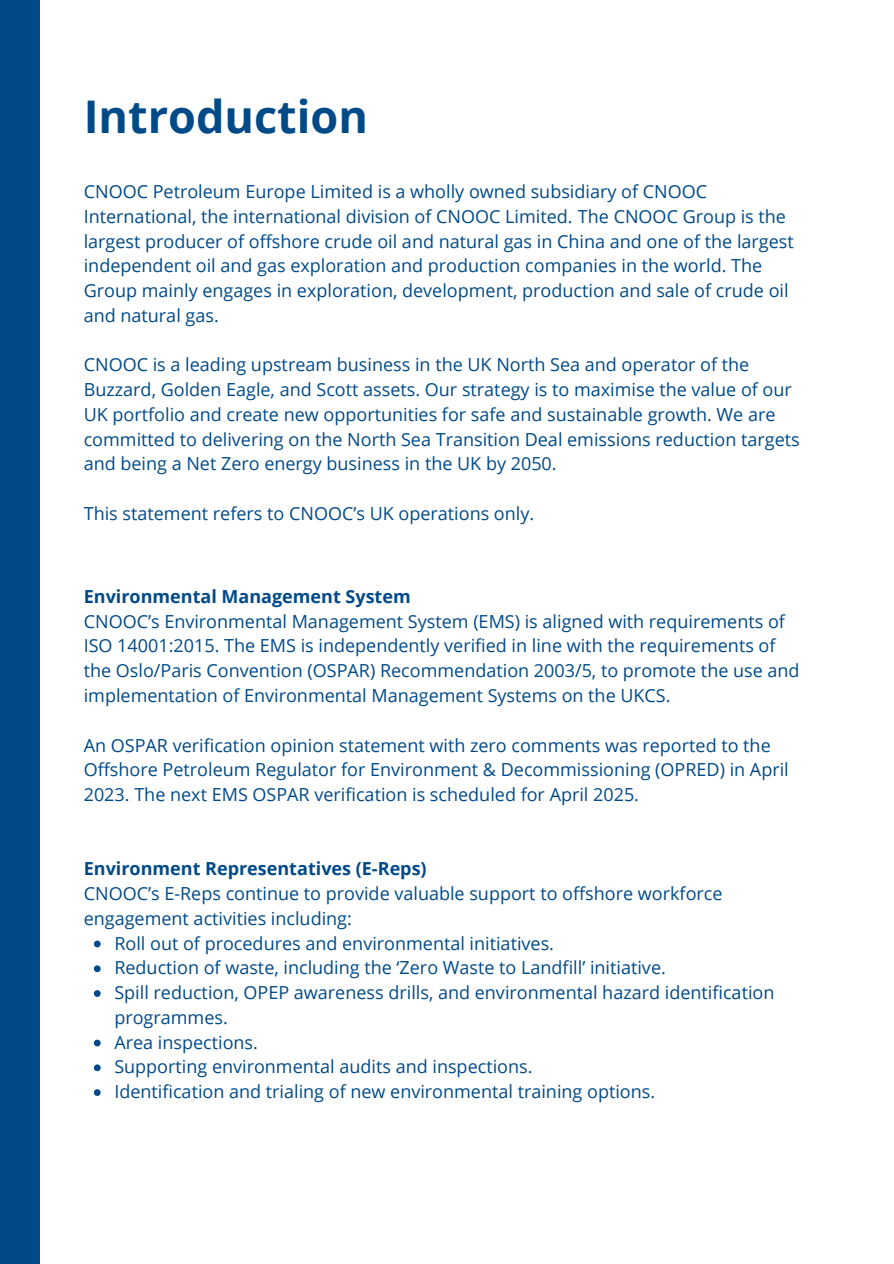
<style>
.page{position:relative;width:894px;height:1264px;background:#fff}
.page>*{position:absolute;margin:0;border:0;box-sizing:border-box;transform-origin:0 0}
.t1{font:700 45px "Open Sans";color:#004a88}
.t2{font:18px/24.8px "Open Sans";color:#004a88}
.t3{font:700 18px "Open Sans";color:#004a88}
</style>
<div class="page">
<div style="left:0;top:0;width:39px;height:1263px;background:#004a88"></div>
<svg style="left:94px;top:940px;width:7px;height:7px"></svg>
<svg style="left:94px;top:965px;width:7px;height:7px"></svg>
<svg style="left:94px;top:990px;width:7px;height:6px"></svg>
<svg style="left:94px;top:1039px;width:7px;height:7px"></svg>
<svg style="left:94px;top:1064px;width:7px;height:7px"></svg>
<svg style="left:94px;top:1089px;width:7px;height:6px"></svg>
<h1 class="t1" style="left:84px;top:85px;width:286px">Introduction</h1>
<p class="t2" style="left:84px;top:179px;width:711px">CNOOC Petroleum Europe Limited is a wholly owned subsidiary of CNOOC International, the international division of CNOOC Limited. The CNOOC Group is the largest producer of offshore crude oil and natural gas in China and one of the largest independent oil and gas exploration and production companies in the world. The Group mainly engages in exploration, development, production and sale of crude oil and natural gas.</p>
<p class="t2" style="left:84px;top:352px;width:717px">CNOOC is a leading upstream business in the UK North Sea and operator of the Buzzard, Golden Eagle, and Scott assets. Our strategy is to maximise the value of our UK portfolio and create new opportunities for safe and sustainable growth. We are committed to delivering on the North Sea Transition Deal emissions reduction targets and being a Net Zero energy business in the UK by 2050.</p>
<p class="t2" style="left:84px;top:500px;width:452px">This statement refers to CNOOC’s UK operations only.</p>
<p class="t3" style="left:84px;top:583px;width:328px">Environmental Management System</p>
<p class="t2" style="left:84px;top:608px;width:717px">CNOOC’s Environmental Management System (EMS) is aligned with requirements of ISO 14001:2015. The EMS is independently verified in line with the requirements of the Oslo/Paris Convention (OSPAR) Recommendation 2003/5, to promote the use and implementation of Environmental Management Systems on the UKCS.</p>
<p class="t2" style="left:84px;top:732px;width:706px">An OSPAR verification opinion statement with zero comments was reported to the<br>Offshore Petroleum Regulator for Environment &amp; Decommissioning (OPRED) in April<br>2023. The next EMS OSPAR verification is scheduled for April 2025.</p>
<p class="t3" style="left:84px;top:856px;width:344px">Environment Representatives (E-Reps)</p>
<p class="t2" style="left:84px;top:880px;width:640px">CNOOC’s E-Reps continue to provide valuable support to offshore workforce engagement activities including:</p>
<p class="t2" style="left:114px;top:930px;width:441px">Roll out of procedures and environmental initiatives.</p>
<p class="t2" style="left:114px;top:955px;width:553px">Reduction of waste, including the ‘Zero Waste to Landfill’ initiative.</p>
<p class="t2" style="left:114px;top:979px;width:661px">Spill reduction, OPEP awareness drills, and environmental hazard identification programmes.</p>
<p class="t2" style="left:114px;top:1029px;width:145px">Area inspections.</p>
<p class="t2" style="left:114px;top:1054px;width:419px">Supporting environmental audits and inspections.</p>
<p class="t2" style="left:114px;top:1078px;width:542px">Identification and trialing of new environmental training options.</p>
</div>
